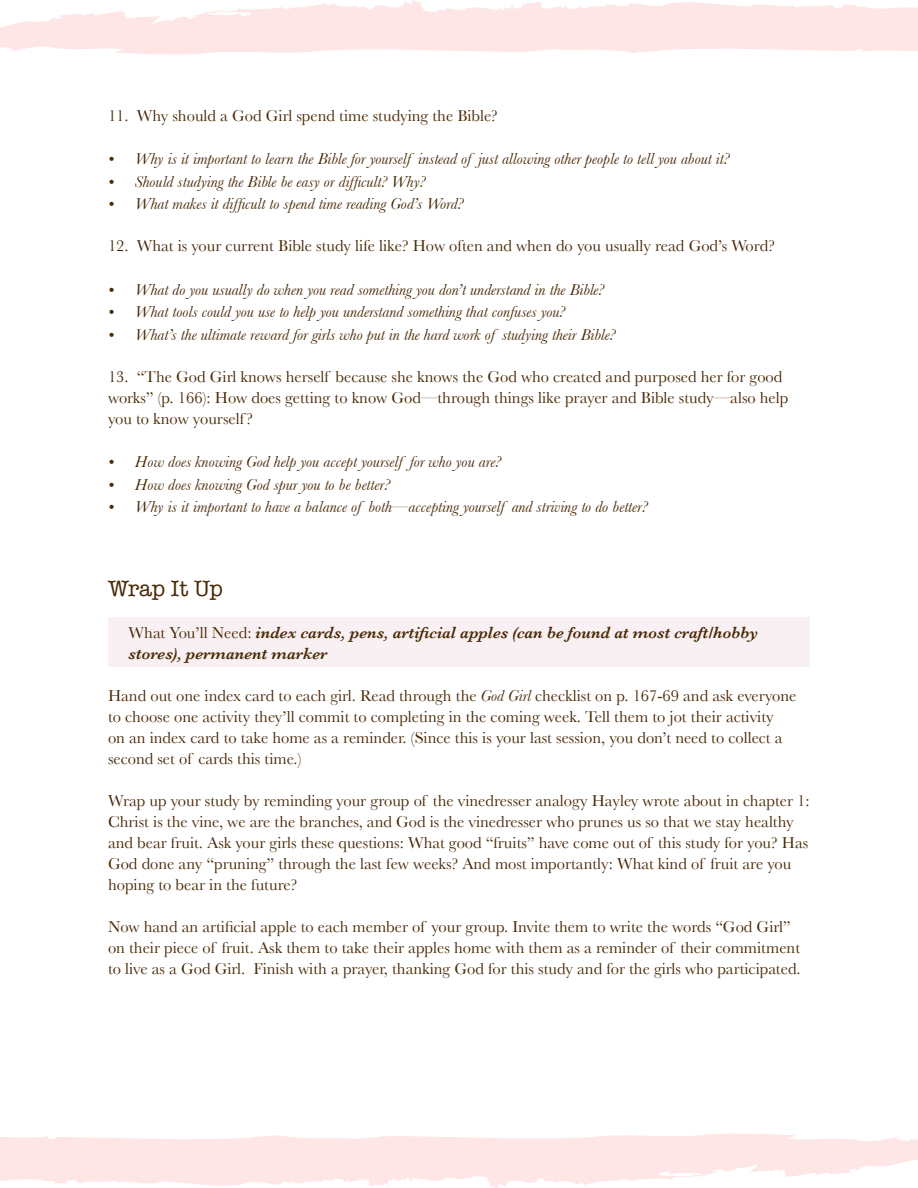
<style>
.page{position:relative;width:918px;height:1188px;background:#fff}
.page>*{position:absolute;margin:0;border:0;box-sizing:border-box;transform-origin:0 0}
.t1{font:22.5px "American Typewriter";color:#492804}
.t2{font:16.5px/21px "Baskerville";color:#492804}
.t3{font:italic 16.5px "Baskerville";color:#492804}
.t4{font:italic 600 16.5px/21px "Baskerville";color:#492804}
.s1{font-weight:400;font-style:normal}
.s2{font-style:italic}
</style>
<div class="page">
<svg style="left:0;top:0;width:918px;height:55px;fill:#fde6e5"></svg>
<svg style="left:0;top:1133px;width:918px;height:55px;fill:#fde6e5"></svg>
<div style="left:108px;top:617px;width:702px;height:50px;background:#f8f0f2"></div>
<p class="t2" style="left:108px;top:105px;width:391px">11. Why should a God Girl spend time studying the Bible?</p>
<p class="t3" style="left:108px;top:149px;width:623px">• Why is it important to learn the Bible for yourself instead of just allowing other people to tell you about it?</p>
<p class="t3" style="left:108px;top:172px;width:319px">• Should studying the Bible be easy or difficult? Why?</p>
<p class="t3" style="left:108px;top:194px;width:357px">• What makes it difficult to spend time reading God’s Word?</p>
<p class="t2" style="left:108px;top:235px;width:668px">12. What is your current Bible study life like? How often and when do you usually read God’s Word?</p>
<p class="t3" style="left:108px;top:280px;width:498px">• What do you usually do when you read something you don’t understand in the Bible?</p>
<p class="t3" style="left:108px;top:302px;width:459px">• What tools could you use to help you understand something that confuses you?</p>
<p class="t3" style="left:108px;top:325px;width:509px">• What’s the ultimate reward for girls who put in the hard work of studying their Bible?</p>
<p class="t2" style="left:108px;top:366px;width:682px">13. “The God Girl knows herself because she knows the God who created and purposed her for good works” (p. 166): How does getting to know God—through things like prayer and Bible study—also help you to know yourself ?</p>
<p class="t3" style="left:108px;top:452px;width:395px">• How does knowing God help you accept yourself for who you are?</p>
<p class="t3" style="left:108px;top:475px;width:284px">• How does knowing God spur you to be better?</p>
<p class="t3" style="left:108px;top:497px;width:541px">• Why is it important to have a balance of both—accepting yourself and striving to do better?</p>
<h1 class="t1" style="left:108px;top:571px;width:117px">Wrap It Up</h1>
<p class="t4" style="left:129px;top:622px;width:631px"><span class="s1">What You’ll Need:</span> index cards, pens, artificial apples (can be found at most craft/hobby stores), permanent marker</p>
<p class="t2" style="left:108px;top:685px;width:690px">Hand out one index card to each girl. Read through the <span class="s2">God Girl</span> checklist on p. 167-69 and ask everyone to choose one activity they’ll commit to completing in the coming week. Tell them to jot their activity<br>on an index card to take home as a reminder. (Since this is your last session, you don’t need to collect a second set of cards this time.)</p>
<p class="t2" style="left:108px;top:790px;width:703px">Wrap up your study by reminding your group of the vinedresser analogy Hayley wrote about in chapter 1:<br>Christ is the vine, we are the branches, and God is the vinedresser who prunes us so that we stay healthy and bear fruit. Ask your girls these questions: What good “fruits” have come out of this study for you? Has God done any “pruning” through the last few weeks? And most importantly: What kind of fruit are you hoping to bear in the future?</p>
<p class="t2" style="left:108px;top:916px;width:694px">Now hand an artificial apple to each member of your group. Invite them to write the words “God Girl” on their piece of fruit. Ask them to take their apples home with them as a reminder of their commitment to live as a God Girl. Finish with a prayer, thanking God for this study and for the girls who participated.</p>
</div>
